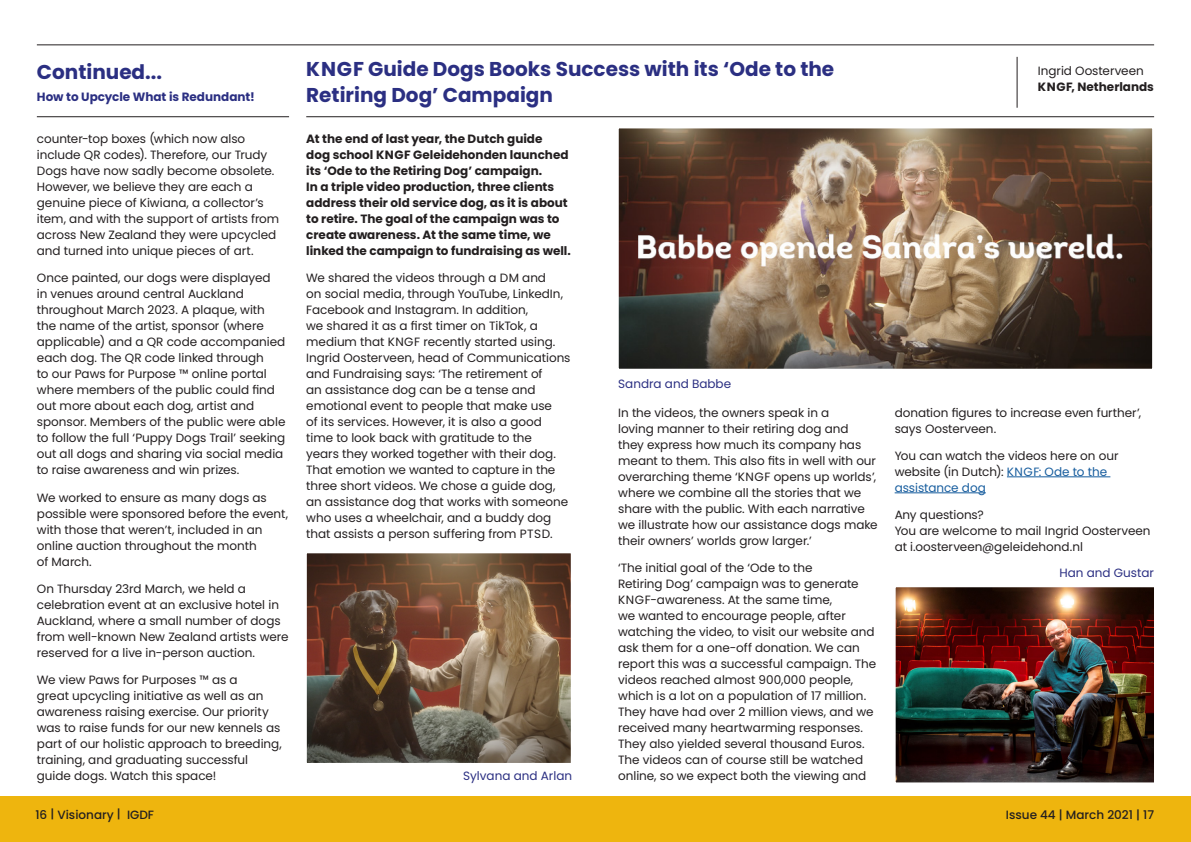
<style>
.page{position:relative;width:1191px;height:842px;background:#fff}
.page>*{position:absolute;margin:0;border:0;box-sizing:border-box;transform-origin:0 0}
.t1{font:700 20px/26px "Poppins";color:#2b2f82}
.Body_text{font:12px/16px "Poppins";letter-spacing:-.005em;color:#231f20}
.Body_text-2{font:700 12px/16px "Poppins";color:#231f20}
.t2{font:12px "Poppins";color:#2b2f82}
.t3{font:500 12px "Poppins";color:#231f20}
.t4{font:700 12px "Poppins";color:#2b2f82}
.s1{font-weight:700}
.s2{color:#175d9e}
</style>
<div class="page">
<div style="left:0;top:797px;width:1191px;height:45px;background:#eeb50e"></div>
<hr style="left:37px;top:44px;width:1117px;height:1px;background:#231f20">
<hr style="left:37px;top:116px;width:252px;height:1px;background:#231f20">
<hr style="left:1016px;top:57px;width:1px;height:51px;background:#231f20">
<hr style="left:306px;top:116px;width:848px;height:1px;background:#231f20">
<hr style="left:1007px;top:476px;width:103px;height:1px;background:#175d9e">
<hr style="left:894px;top:492px;width:91px;height:1px;background:#175d9e">
<img style="left:308px;top:554px;width:262px;height:208px">
<div style="left:305px;top:551px;width:268px;height:214px;border:2px solid #fff"></div>
<img style="left:620px;top:129px;width:531px;height:239px">
<div style="left:617px;top:126px;width:537px;height:245px;border:2px solid #fff"></div>
<img style="left:896px;top:588px;width:257px;height:193px">
<div style="left:893px;top:585px;width:263px;height:199px;border:2px solid #fff"></div>
<h1 class="t1" style="left:37px;top:59px;width:127px">Continued...</h1>
<p class="t4" style="left:37px;top:90px;width:219px">How to Upcycle What is Redundant!</p>
<p class="Body_text" style="left:37px;top:131px;width:244px">counter-top boxes (which now also include QR codes). Therefore, our Trudy Dogs have now sadly become obsolete.<br>However, we believe they are each a genuine piece of Kiwiana, a collector’s item, and with the support of artists from across New Zealand they were upcycled and turned into unique pieces of art.</p>
<p class="Body_text" style="left:37px;top:270px;width:250px">Once painted, our dogs were displayed<br>in venues around central Auckland throughout March 2023. A plaque, with the name of the artist, sponsor (where applicable) and a QR code accompanied each dog. The QR code linked through<br>to our Paws for Purpose ™ online portal where members of the public could find out more about each dog, artist and sponsor. Members of the public were able to follow the full ‘Puppy Dogs Trail’ seeking out all dogs and sharing via social media to raise awareness and win prizes.</p>
<p class="Body_text" style="left:37px;top:490px;width:253px">We worked to ensure as many dogs as possible were sponsored before the event, with those that weren’t, included in an online auction throughout the month<br>of March.</p>
<p class="Body_text" style="left:37px;top:581px;width:253px">On Thursday 23rd March, we held a celebration event at an exclusive hotel in Auckland, where a small number of dogs from well-known New Zealand artists were reserved for a live in-person auction.</p>
<p class="Body_text" style="left:37px;top:672px;width:246px">We view Paws for Purposes ™ as a<br>great upcycling initiative as well as an awareness raising exercise. Our priority was to raise funds for our new kennels as part of our holistic approach to breeding, training, and graduating successful guide dogs. Watch this space!</p>
<h2 class="t1" style="left:306px;top:56px;width:529px">KNGF Guide Dogs Books Success with its ‘Ode to the<br>Retiring Dog’ Campaign</h2>
<p class="Body_text" style="left:1038px;top:62px;width:117px">Ingrid Oosterveen<br><span class="s1">KNGF, Netherlands</span></p>
<p class="Body_text-2" style="left:306px;top:131px;width:266px">At the end of last year, the Dutch guide<br>dog school KNGF Geleidehonden launched its ‘Ode to the Retiring Dog’ campaign.<br>In a triple video production, three clients address their old service dog, as it is about to retire. The goal of the campaign was to create awareness. At the same time, we linked the campaign to fundraising as well.</p>
<p class="Body_text" style="left:306px;top:270px;width:266px">We shared the videos through a DM and<br>on social media, through YouTube, LinkedIn, Facebook and Instagram. In addition,<br>we shared it as a first timer on TikTok, a medium that KNGF recently started using.<br>Ingrid Oosterveen, head of Communications and Fundraising says: ‘The retirement of<br>an assistance dog can be a tense and emotional event to people that make use<br>of its services. However, it is also a good time to look back with gratitude to the<br>years they worked together with their dog.<br>That emotion we wanted to capture in the three short videos. We chose a guide dog, an assistance dog that works with someone who uses a wheelchair, and a buddy dog that assists a person suffering from PTSD.</p>
<p class="t2" style="left:618px;top:377px;width:114px">Sandra and Babbe</p>
<p class="Body_text" style="left:894px;top:404px;width:248px">donation figures to increase even further’, says Oosterveen.</p>
<p class="Body_text" style="left:894px;top:448px;width:225px">You can watch the videos here on our website (in Dutch): <span class="s2">KNGF: Ode to the assistance dog</span></p>
<p class="Body_text" style="left:894px;top:507px;width:257px">Any questions?<br>You are welcome to mail Ingrid Oosterveen at i.oosterveen@geleidehond.nl</p>
<p class="Body_text" style="left:618px;top:404px;width:261px">In the videos, the owners speak in a<br>loving manner to their retiring dog and<br>they express how much its company has meant to them. This also fits in well with our overarching theme ‘KNGF opens up worlds’, where we combine all the stories that we share with the public. With each narrative we illustrate how our assistance dogs make their owners’ worlds grow larger.’</p>
<p class="Body_text" style="left:618px;top:560px;width:259px">‘The initial goal of the ‘Ode to the<br>Retiring Dog’ campaign was to generate KNGF-awareness. At the same time,<br>we wanted to encourage people, after watching the video, to visit our website and ask them for a one-off donation. We can report this was a successful campaign. The videos reached almost 900,000 people, which is a lot on a population of 17 million.<br>They have had over 2 million views, and we received many heartwarming responses.<br>They also yielded several thousand Euros.<br>The videos can of course still be watched online, so we expect both the viewing and</p>
<p class="t2" style="left:1059px;top:566px;width:96px">Han and Gustar</p>
<p class="t2" style="left:463px;top:769px;width:111px">Sylvana and Arlan</p>
<p class="t3" style="left:35px;top:808px;width:120px">16 | Visionary | IGDF</p>
<p class="t3" style="left:1006px;top:808px;width:150px">Issue 44 | March 2021 | 17</p>
</div>
